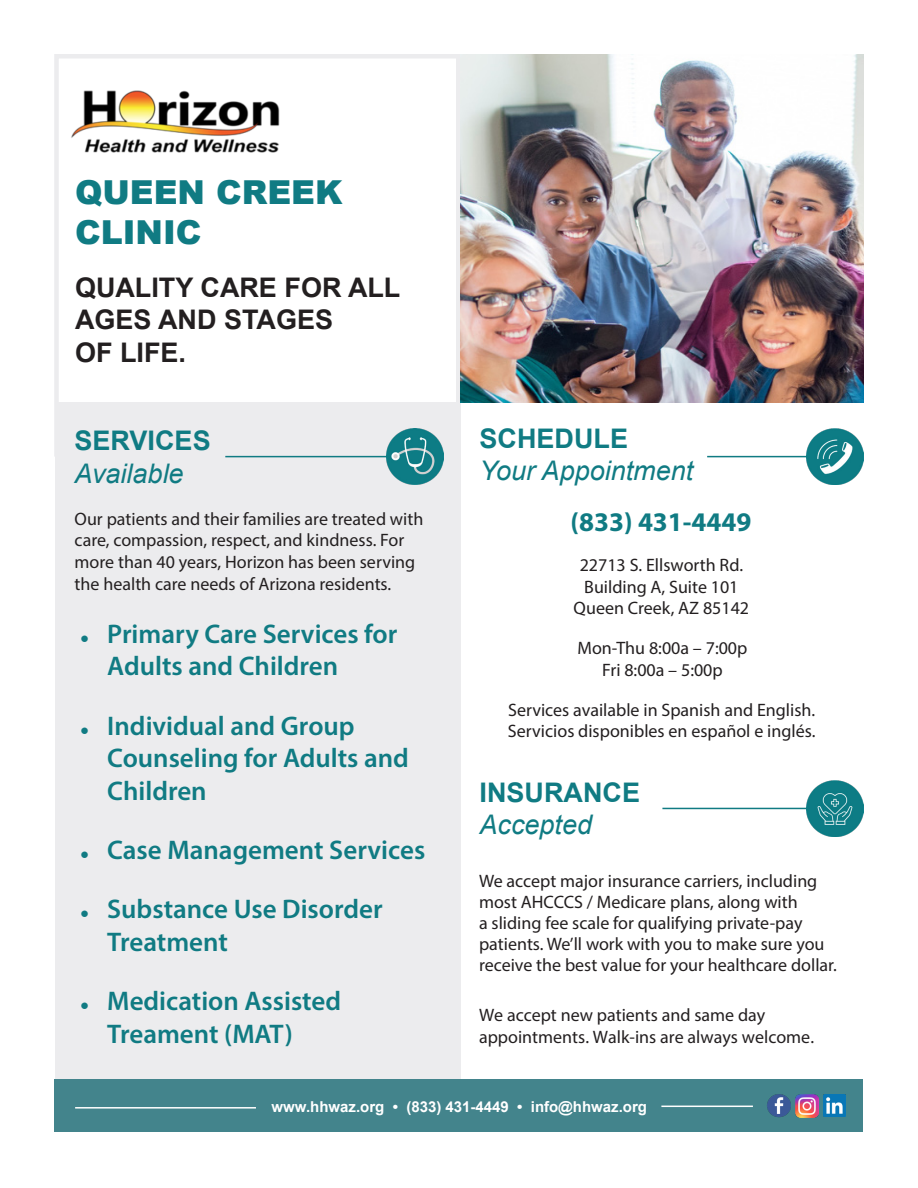
<style>
.page{position:relative;width:918px;height:1188px;background:#fff}
.page>*{position:absolute;margin:0;border:0;box-sizing:border-box;transform-origin:0 0}
.t1{font:900 33px/39.6px "Arial";color:#107b83}
.t2{font:600 27px/32.4px "Myriad Pro";color:#107b83}
.t3{font:700 27px/32.4px "Arial";color:#231f20}
.t4{font:italic 27px "Arial";color:#107b83}
.t5{font:700 27px "Arial";color:#107b83}
.t6{font:700 27px "Myriad Pro";color:#107b83}
.t7{font:18px/21.6px "Myriad Pro";color:#231f20}
.t8{font:700 15px "Arial";color:#fff}
.s1{font-family:"Arial";font-weight:900;font-size:15px}
</style>
<div class="page">
<div style="left:54px;top:54px;width:406px;height:403px;border:4px solid #ececee"></div>
<div style="left:55px;top:402px;width:405px;height:678px;background:#ececee"></div>
<img style="left:71px;top:90px;width:209px;height:63px">
<img style="left:461px;top:54px;width:402px;height:348px">
<hr style="left:225px;top:456px;width:181px;height:1px;background:#107b83">
<img style="left:387px;top:428px;width:56px;height:57px">
<hr style="left:662px;top:808px;width:164px;height:1px;background:#107b83">
<img style="left:807px;top:780px;width:56px;height:57px">
<hr style="left:707px;top:456px;width:119px;height:1px;background:#107b83">
<img style="left:807px;top:428px;width:56px;height:57px">
<div style="left:55px;top:1080px;width:808px;height:52px;background:#43848c"></div>
<img style="left:767px;top:1094px;width:24px;height:23px">
<img style="left:796px;top:1094px;width:22px;height:23px">
<img style="left:823px;top:1094px;width:23px;height:23px">
<hr style="left:661px;top:1106px;width:92px;height:1px;background:#fff">
<hr style="left:75px;top:1107px;width:181px;height:2px;background:#fff">
<p class="t1" style="left:75px;top:172px;width:269px">QUEEN CREEK<br>CLINIC</p>
<p class="t3" style="left:75px;top:272px;width:327px">QUALITY CARE FOR ALL<br>AGES AND STAGES</p>
<p class="t3" style="left:75px;top:337px;width:113px">OF LIFE.</p>
<p class="t5" style="left:75px;top:423px;width:138px">SERVICES</p>
<p class="t4" style="left:75px;top:456px;width:111px">Available</p>
<p class="t7" style="left:75px;top:508px;width:350px">Our patients and their families are treated with care, compassion, respect, and kindness. For more than 40 years, Horizon has been serving the health care needs of Arizona residents.</p>
<p class="t2" style="left:107px;top:617px;width:292px;text-indent:-27px"><span class="s1">●</span> Primary Care Services for<br>Adults and Children</p>
<p class="t2" style="left:107px;top:709px;width:303px;text-indent:-27px"><span class="s1">●</span> Individual and Group<br>Counseling for Adults and<br>Children</p>
<p class="t2" style="left:80px;top:833px;width:347px"><span class="s1">●</span> Case Management Services</p>
<p class="t2" style="left:107px;top:892px;width:277px;text-indent:-27px"><span class="s1">●</span> Substance Use Disorder<br>Treatment</p>
<p class="t2" style="left:107px;top:984px;width:236px;text-indent:-27px"><span class="s1">●</span> Medication Assisted<br>Treament (MAT)</p>
<p class="t5" style="left:480px;top:421px;width:150px">SCHEDULE</p>
<p class="t4" style="left:480px;top:453px;width:215px">Your Appointment</p>
<p class="t6" style="left:571px;top:505px;width:182px">(833) 431-4449</p>
<p class="t7" style="left:580px;top:554px;width:165px">22713 S. Ellsworth Rd.</p>
<p class="t7" style="left:584px;top:576px;width:156px">Building A, Suite 101</p>
<p class="t7" style="left:574px;top:597px;width:177px">Queen Creek, AZ 85142</p>
<p class="t7" style="left:577px;top:637px;width:172px">Mon-Thu 8:00a – 7:00p</p>
<p class="t7" style="left:602px;top:659px;width:122px">Fri 8:00a – 5:00p</p>
<p class="t7" style="left:508px;top:699px;width:309px">Services available in Spanish and English.</p>
<p class="t7" style="left:508px;top:720px;width:309px">Servicios disponibles en español e inglés.</p>
<p class="t5" style="left:480px;top:775px;width:162px">INSURANCE</p>
<p class="t4" style="left:480px;top:808px;width:114px">Accepted</p>
<p class="t7" style="left:479px;top:870px;width:359px;line-height:21px">We accept major insurance carriers, including most AHCCCS / Medicare plans, along with<br>a sliding fee scale for qualifying private-pay patients. We’ll work with you to make sure you receive the best value for your healthcare dollar.</p>
<p class="t7" style="left:479px;top:1004px;width:336px">We accept new patients and same day appointments. Walk-ins are always welcome.</p>
<p class="t8" style="left:272px;top:1097px;width:377px">www.hhwaz.org • (833) 431-4449 • info@hhwaz.org</p>
</div>
